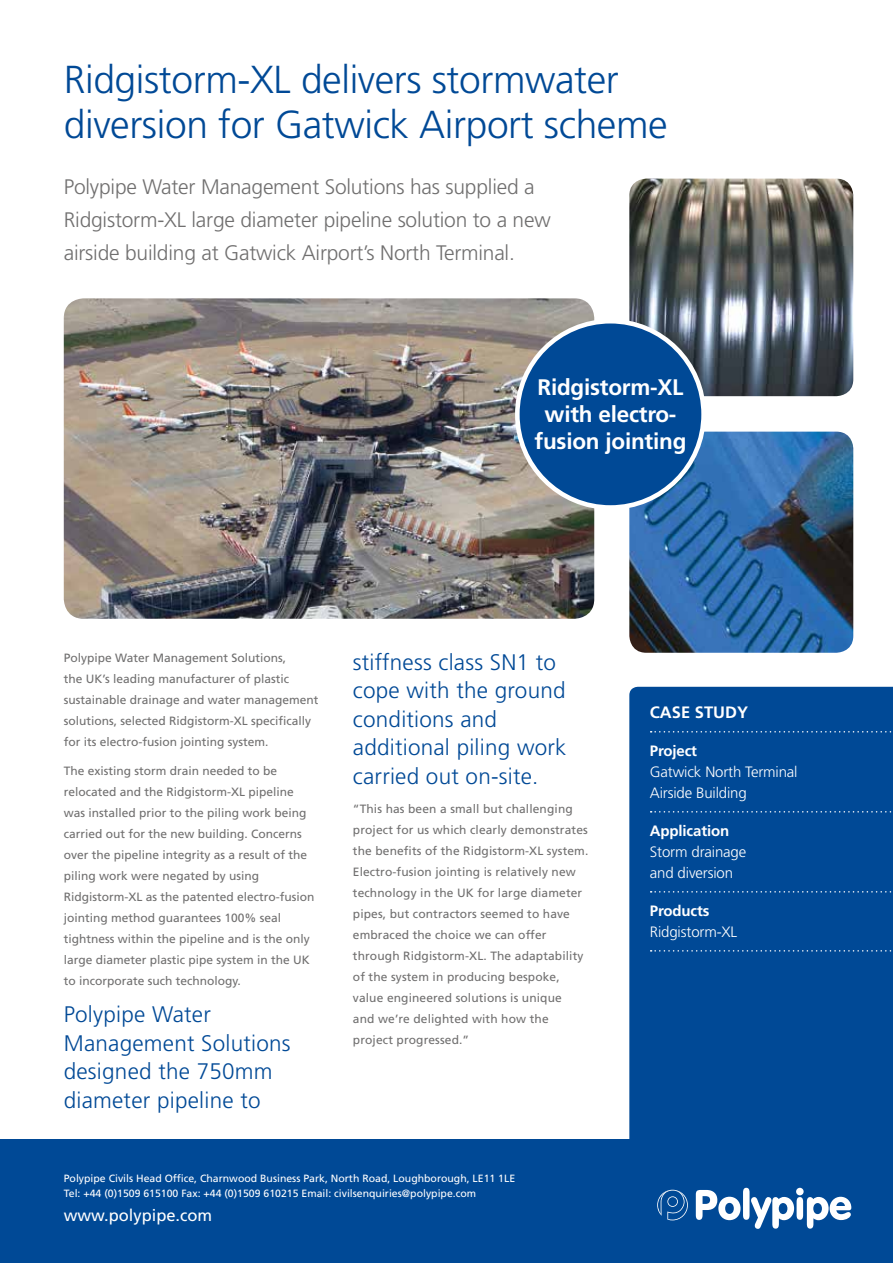
<style>
.page{position:relative;width:893px;height:1263px;background:#fff}
.page>*{position:absolute;margin:0;border:0;box-sizing:border-box;transform-origin:0 0}
.t1{font:300 39px/45px "Frutiger LT Std";letter-spacing:-.01em;color:#004996}
.t2{font:300 22.5px/28.5px "Frutiger LT Std";letter-spacing:.01em;color:#004996}
.t3{font:700 22.5px/27px "Frutiger LT Std";letter-spacing:-.01em;color:#fff;text-align:center}
.t4{font:300 21px/33px "Frutiger LT Std";letter-spacing:-.01em;color:#706f6f}
.t5{font:16.5px "Frutiger LT Std";color:#fff}
.t6{font:700 16.5px "Frutiger LT Std";color:#fff}
.t7{font:300 15px/21px "Frutiger LT Std";letter-spacing:-.01em;color:#fff}
.t8{font:700 15px "Frutiger LT Std";letter-spacing:-.01em;color:#fff}
.t9{font:12px/21px "Frutiger LT Std";color:#706f6f}
.t10{font:10.5px/15px "Frutiger LT Std";color:#fff}
</style>
<div class="page">
<div style="left:629px;top:687px;width:264px;height:453px;background:#004996"></div>
<div style="left:0;top:1140px;width:893px;height:123px;background:#004996"></div>
<svg style="left:657px;top:1190px;width:31px;height:30px"></svg>
<svg style="left:696px;top:1188px;width:155px;height:41px"></svg>
<img style="left:629px;top:432px;width:224px;height:221px">
<img style="left:629px;top:179px;width:224px;height:217px">
<img style="left:64px;top:298px;width:530px;height:321px">
<div style="left:517px;top:321px;width:187px;height:186px;background:#004996;border-radius:50%"></div>
<div style="left:515px;top:319px;width:191px;height:191px;border:5px solid #fff;border-radius:50%"></div>
<svg style="left:651px;top:731px;width:242px;height:1px"></svg>
<svg style="left:651px;top:811px;width:242px;height:1px"></svg>
<svg style="left:651px;top:891px;width:242px;height:1px"></svg>
<svg style="left:651px;top:950px;width:242px;height:1px"></svg>
<h1 class="t1" style="left:64px;top:58px;width:605px">Ridgistorm-XL delivers stormwater diversion for Gatwick Airport scheme</h1>
<h3 class="t4" style="left:64px;top:171px;width:488px">Polypipe Water Management Solutions has supplied a<br>Ridgistorm-XL large diameter pipeline solution to a new airside building at Gatwick Airport’s North Terminal.</h3>
<h2 class="t3" style="left:535px;top:374px;width:153px">Ridgistorm-XL with electro&shy;fusion jointing</h2>
<p class="t9" style="left:64px;top:647px;width:256px">Polypipe Water Management Solutions,<br>the UK’s leading manufacturer of plastic sustainable drainage and water management solutions, selected Ridgistorm-XL specifically for its electro-fusion jointing system.</p>
<p class="t9" style="left:64px;top:761px;width:252px">The existing storm drain needed to be relocated and the Ridgistorm-XL pipeline was installed prior to the piling work being carried out for the new building. Concerns over the pipeline integrity as a result of the piling work were negated by using Ridgistorm-XL as the patented electro-fusion jointing method guarantees 100% seal tightness within the pipeline and is the only large diameter plastic pipe system in the UK to incorporate such technology.</p>
<h2 class="t2" style="left:64px;top:1000px;width:228px">Polypipe Water<br>Management Solutions designed the 750mm diameter pipeline to</h2>
<h2 class="t2" style="left:353px;top:648px;width:215px">stiffness class SN1 to cope with the ground conditions and additional piling work carried out on-site.</h2>
<p class="t9" style="left:353px;top:798px;width:237px">“This has been a small but challenging project for us which clearly demonstrates the benefits of the Ridgistorm-XL system.<br>Electro-fusion jointing is relatively new technology in the UK for large diameter pipes, but contractors seemed to have embraced the choice we can offer through Ridgistorm-XL. The adaptability of the system in producing bespoke, value engineered solutions is unique<br>and we’re delighted with how the project progressed.”</p>
<h3 class="t6" style="left:650px;top:703px;width:100px">CASE STUDY</h3>
<p class="t8" style="left:650px;top:742px;width:49px">Project</p>
<p class="t7" style="left:650px;top:762px;width:149px">Gatwick North Terminal<br>Airside Building</p>
<p class="t8" style="left:650px;top:822px;width:81px">Application</p>
<p class="t7" style="left:650px;top:842px;width:98px">Storm drainage and diversion</p>
<p class="t8" style="left:650px;top:902px;width:61px">Products</p>
<p class="t7" style="left:650px;top:922px;width:89px">Ridgistorm-XL</p>
<p class="t10" style="left:64px;top:1170px;width:453px">Polypipe Civils Head Office, Charnwood Business Park, North Road, Loughborough, LE11 1LE<br>Tel: +44 (0)1509 615100 Fax: +44 (0)1509 610215 Email: civilsenquiries@polypipe.com</p>
<h3 class="t5" style="left:64px;top:1205px;width:150px">www.polypipe.com</h3>
</div>
